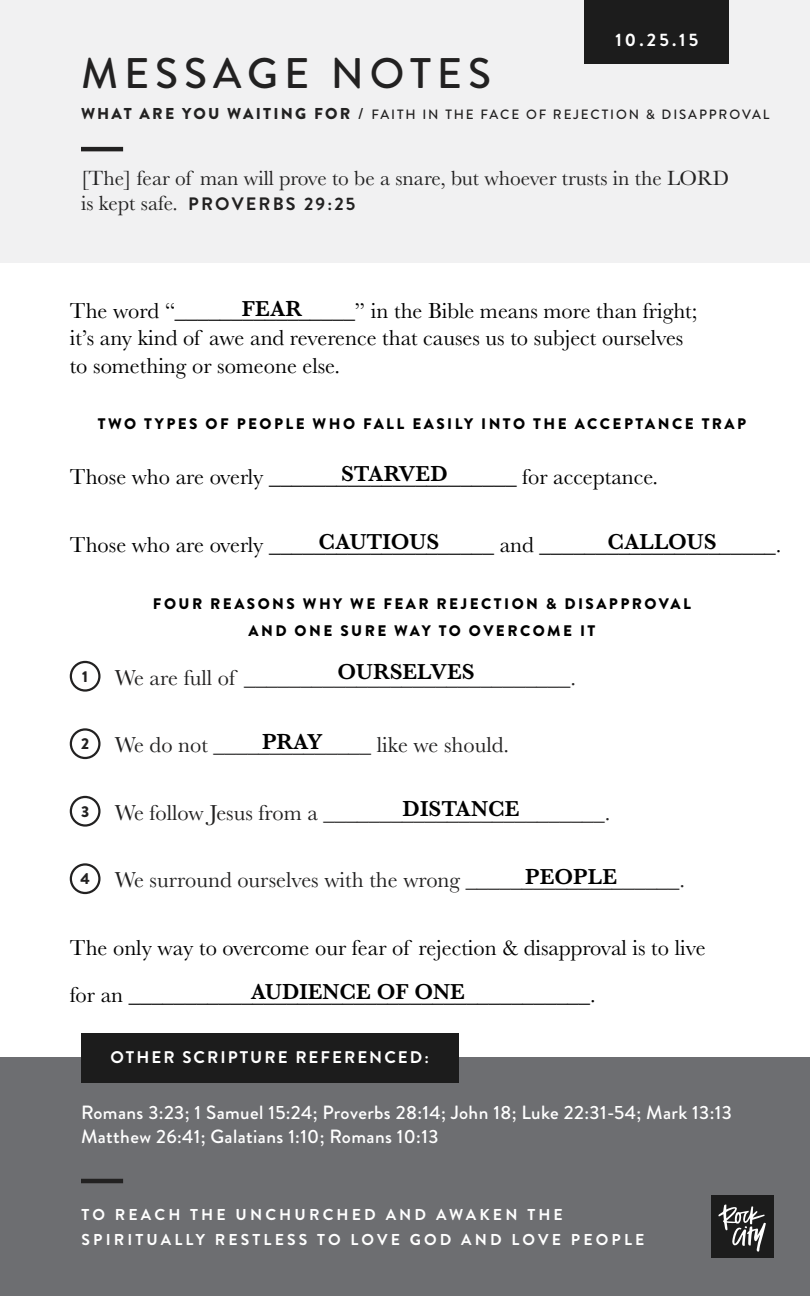
<style>
.page{position:relative;width:810px;height:1296px;background:#fff}
.page>*{position:absolute;margin:0;border:0;box-sizing:border-box;transform-origin:0 0}
.t1{font:500 42.75px "Brandon Grotesque";letter-spacing:.14em;color:#222121}
.t2{font:22.5px/27.4px "Baskerville";color:#000}
.t3{font:22.5px "Baskerville";color:#222121}
.t4{font:600 22.5px "Baskerville";color:#000}
.t5{font:21.38px "Baskerville";color:#222121}
.t6{font:500 19.12px/23.4px "Brandon Grotesque";letter-spacing:.02em;color:#fff}
.t7{font:700 18px "Brandon Grotesque";letter-spacing:.12em;color:#222121}
.t8{font:700 18px "Brandon Grotesque";color:#fff}
.t9{font:700 16.88px "Brandon Grotesque";letter-spacing:.12em;color:#fff}
.t10{font:700 15.75px/25.2px "Brandon Grotesque";letter-spacing:.2em;color:#fff}
.t11{font:900 15.3px/27.4px "Brandon Grotesque";letter-spacing:.16em;color:#000;text-align:center}
.t12{font:500 13.5px "Brandon Grotesque";letter-spacing:.14em;color:#222121}
.s1{font-weight:900;font-size:15.75px}
.s2{font-size:15.75px}
.s3{font-family:"Baskerville";font-weight:400;font-size:21.38px}
.s4{font-family:"Brandon Grotesque";font-weight:900;font-size:15.75px}
</style>
<div class="page">
<div style="left:0;top:1057px;width:810px;height:239px;background:#6d6e71"></div>
<div style="left:0;top:0;width:810px;height:263px;background:#f1f1f2"></div>
<div style="left:585px;top:0;width:144px;height:63px;background:#1c1c1c"></div>
<hr style="left:81px;top:147px;width:42px;height:4px;background:#222121">
<div style="left:81px;top:1033px;width:377px;height:49px;background:#1c1c1c"></div>
<hr style="left:81px;top:1179px;width:42px;height:4px;background:#222121">
<div style="left:712px;top:1196px;width:62px;height:62px;background:#1c1c1c"></div>
<svg style="left:718px;top:1205px;width:48px;height:47px"></svg>
<div style="left:70px;top:661px;width:31px;height:31px;border:2px solid #222121;border-radius:50%"></div>
<div style="left:70px;top:728px;width:31px;height:31px;border:2px solid #222121;border-radius:50%"></div>
<div style="left:70px;top:796px;width:31px;height:31px;border:2px solid #222121;border-radius:50%"></div>
<div style="left:70px;top:863px;width:31px;height:31px;border:2px solid #222121;border-radius:50%"></div>
<p class="t8" style="left:615px;top:27px;width:85px">10.25.15</p>
<h1 class="t1" style="left:81px;top:44px;width:412px">MESSAGE NOTES</h1>
<p class="t12" style="left:81px;top:105px;width:690px"><span class="s1">WHAT ARE YOU WAITING FOR</span> <span class="s2">/</span> FAITH IN THE FACE OF REJECTION &amp; DISAPPROVAL</p>
<p class="t5" style="left:81px;top:164px;width:650px">[The] fear of man will prove to be a snare, but whoever trusts in the LORD</p>
<p class="t7" style="left:81px;top:192px;width:276px"><span class="s3">is kept safe.</span> PROVERBS 29:25</p>
<p class="t4" style="left:209px;top:281px;width:62px">FEAR</p>
<p class="t4" style="left:242px;top:293px;width:62px">FEAR</p>
<p class="t2" style="left:70px;top:297px;width:629px">The word “________________” in the Bible means more than fright; it’s any kind of awe and reverence that causes us to subject ourselves to something or someone else.</p>
<p class="t11" style="left:98px;top:410px;width:650px">TWO TYPES OF PEOPLE WHO FALL EASILY INTO THE ACCEPTANCE TRAP</p>
<p class="t4" style="left:341px;top:458px;width:108px">STARVED</p>
<p class="t2" style="left:70px;top:463px;width:590px">Those who are overly ______________________ for acceptance.</p>
<p class="t4" style="left:319px;top:526px;width:122px">CAUTIOUS</p>
<p class="t4" style="left:607px;top:526px;width:111px">CALLOUS</p>
<p class="t2" style="left:70px;top:531px;width:713px">Those who are overly ____________________ and _____________________.</p>
<p class="t11" style="left:153px;top:590px;width:540px">FOUR REASONS WHY WE FEAR REJECTION &amp; DISAPPROVAL<br>AND ONE SURE WAY TO OVERCOME IT</p>
<p class="t4" style="left:337px;top:656px;width:139px">OURSELVES</p>
<p class="t3" style="left:82px;top:663px;width:495px"><span class="s4">1</span> We are full of _____________________________.</p>
<p class="t4" style="left:262px;top:726px;width:62px">PRAY</p>
<p class="t3" style="left:81px;top:731px;width:430px"><span class="s4">2</span> We do not ______________ like we should.</p>
<p class="t4" style="left:403px;top:793px;width:118px">DISTANCE</p>
<p class="t3" style="left:81px;top:798px;width:531px"><span class="s4">3</span> We follow Jesus from a _________________________.</p>
<p class="t4" style="left:525px;top:861px;width:93px">PEOPLE</p>
<p class="t3" style="left:80px;top:866px;width:606px"><span class="s4">4</span> We surround ourselves with the wrong ___________________.</p>
<p class="t2" style="left:70px;top:934px;width:637px">The only way to overcome our fear of rejection &amp; disapproval is to live</p>
<p class="t4" style="left:251px;top:976px;width:216px">AUDIENCE OF ONE</p>
<p class="t2" style="left:70px;top:982px;width:527px">for an _________________________________________.</p>
<p class="t9" style="left:111px;top:1046px;width:320px">OTHER SCRIPTURE REFERENCED:</p>
<p class="t6" style="left:81px;top:1101px;width:652px">Romans 3:23; 1 Samuel 15:24; Proverbs 28:14; John 18; Luke 22:31-54; Mark 13:13<br>Matthew 26:41; Galatians 1:10; Romans 10:13</p>
<p class="t10" style="left:82px;top:1202px;width:564px">TO REACH THE UNCHURCHED AND AWAKEN THE<br>SPIRITUALLY RESTLESS TO LOVE GOD AND LOVE PEOPLE</p>
</div>
